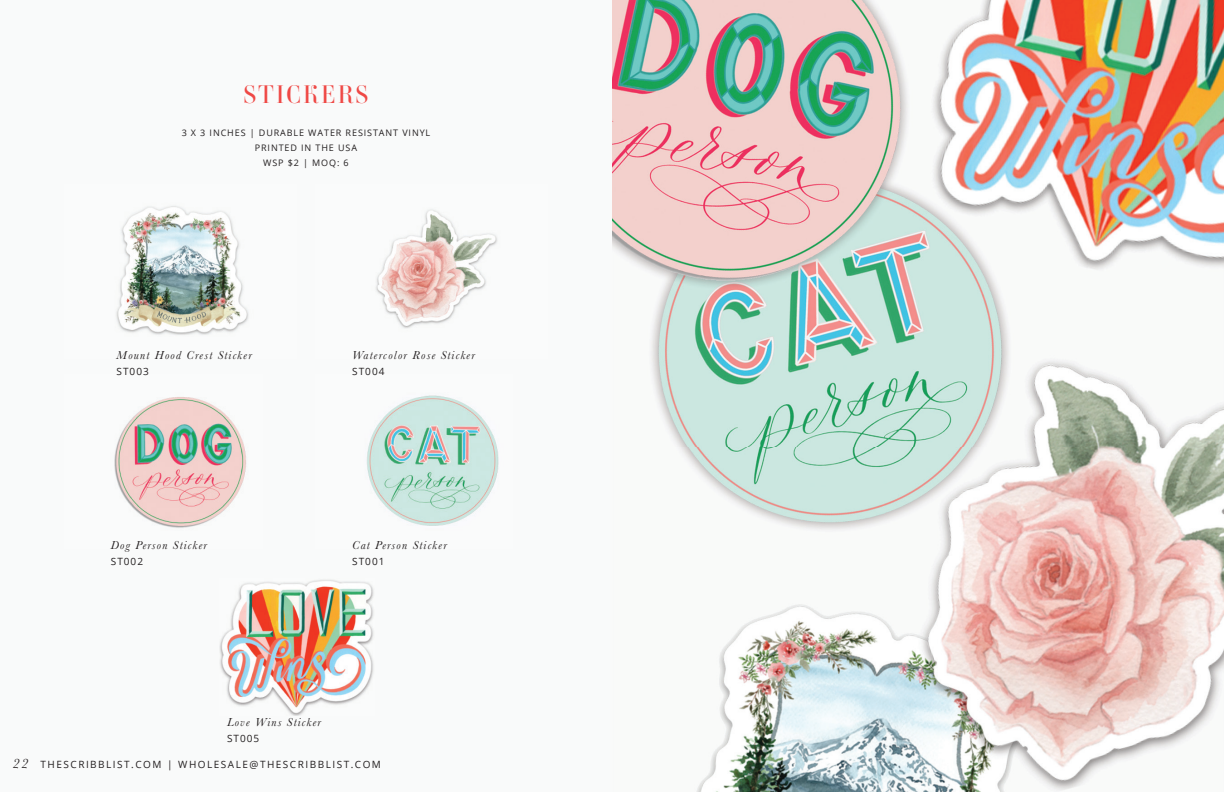
<style>
.page{position:relative;width:1224px;height:792px;background:#fff}
.page>*{position:absolute;margin:0;border:0;box-sizing:border-box;transform-origin:0 0}
.t1{font:25px "Ambroise Std";letter-spacing:.1em;color:#ef4845}
.t2{font:italic 12px "Baskerville";letter-spacing:.1em;color:#231f20}
.t3{font:10px "Open Sans";letter-spacing:.15em;color:#231f20}
.t4{font:9px/15px "Open Sans";letter-spacing:.1em;color:#231f20;text-align:center}
.s1{font-family:"Baskerville";font-style:italic;font-size:14px}
</style>
<div class="page">
<div style="left:0;top:0;width:612px;height:792px;background:#f9fafa"></div>
<img style="left:116px;top:206px;width:133px;height:129px">
<img style="left:376px;top:209px;width:121px;height:119px">
<img style="left:114px;top:397px;width:132px;height:131px">
<img style="left:367px;top:395px;width:132px;height:131px">
<img style="left:219px;top:580px;width:155px;height:136px">
<img style="left:612px;top:0;width:612px;height:792px">
<h1 class="t1" style="left:244px;top:78px;width:126px">STICKERS</h1>
<p class="t4" style="left:182px;top:125px;width:250px">3 X 3 INCHES | DURABLE WATER RESISTANT VINYL<br>PRINTED IN THE USA<br>WSP $2 | MOQ: 6</p>
<p class="t2" style="left:117px;top:347px;width:137px">Mount Hood Crest Sticker</p>
<p class="t3" style="left:117px;top:365px;width:34px">ST003</p>
<p class="t2" style="left:352px;top:347px;width:124px">Watercolor Rose Sticker</p>
<p class="t3" style="left:352px;top:365px;width:34px">ST004</p>
<p class="t2" style="left:111px;top:537px;width:98px">Dog Person Sticker</p>
<p class="t3" style="left:111px;top:554px;width:34px">ST002</p>
<p class="t2" style="left:352px;top:537px;width:96px">Cat Person Sticker</p>
<p class="t3" style="left:352px;top:554px;width:34px">ST001</p>
<p class="t2" style="left:227px;top:714px;width:95px">Love Wins Sticker</p>
<p class="t3" style="left:227px;top:732px;width:34px">ST005</p>
<p class="t3" style="left:13px;top:758px;width:370px"><span class="s1">22</span> THESCRIBBLIST.COM | WHOLESALE@THESCRIBBLIST.COM</p>
</div>
